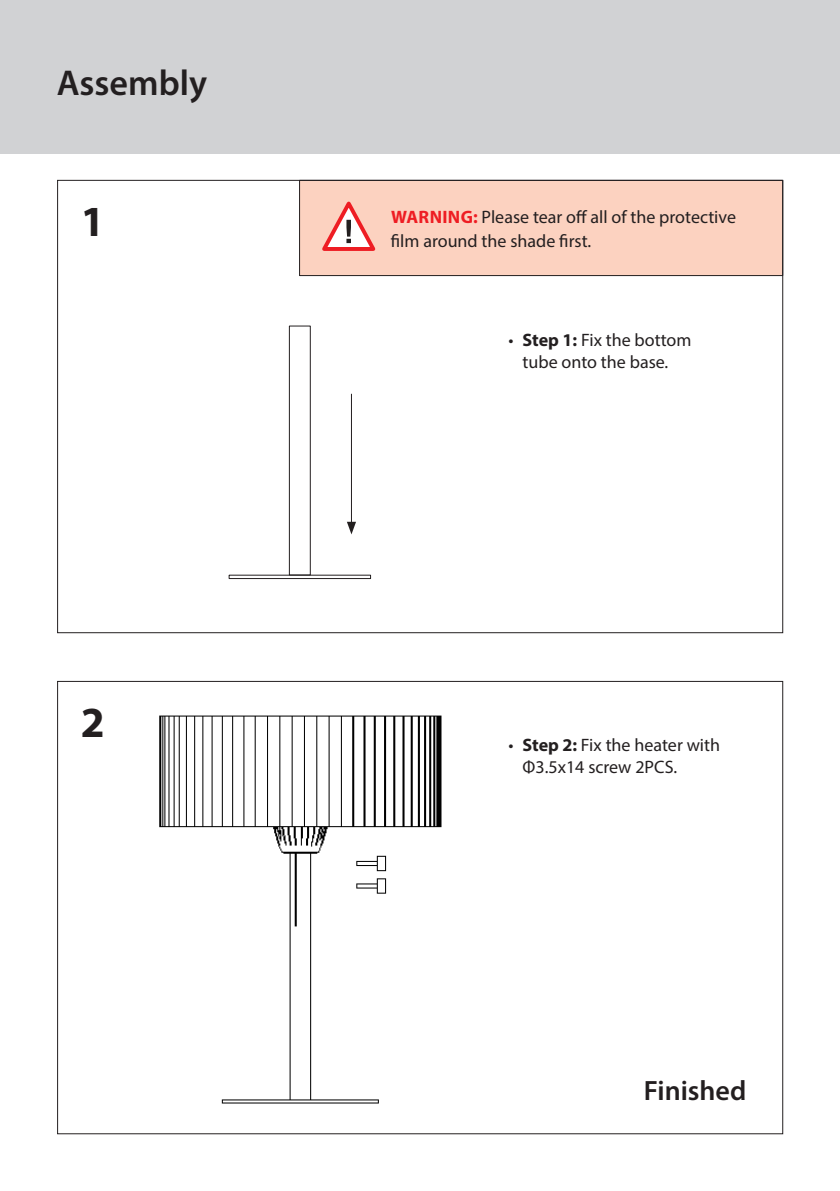
<style>
.page{position:relative;width:840px;height:1191px;background:#fff}
.page>*{position:absolute;margin:0;border:0;box-sizing:border-box;transform-origin:0 0}
.t1{font:700 43.2px "Myriad Pro";color:#231f20}
.t2{font:600 36px "Myriad Pro";color:#231f20}
.t3{font:600 28px "Myriad Pro";color:#231f20}
.t4{font:18px/22px "Myriad Pro";color:#231f20}
.s1{font-weight:700;color:#ee1d23}
.s2{font-weight:700}
</style>
<div class="page">
<div style="left:0;top:0;width:839px;height:153px;background:#d1d2d4"></div>
<div style="left:299px;top:180px;width:483px;height:95px;background:#fcd2c0"></div>
<div style="left:299px;top:180px;width:483px;height:96px;border:1px solid #231f20"></div>
<svg style="left:322px;top:201px;width:54px;height:50px"></svg>
<img style="left:159px;top:715px;width:283px;height:389px">
<div style="left:228px;top:574px;width:143px;height:5px;border:1px solid #231f20"></div>
<div style="left:289px;top:325px;width:21px;height:250px;border:1px solid #231f20"></div>
<hr style="left:351px;top:394px;width:1px;height:131px;background:#231f20">
<svg style="left:347px;top:522px;width:9px;height:12px"></svg>
<h2 class="t2" style="left:57px;top:60px;width:152px">Assembly</h2>
<h1 class="t1" style="left:81px;top:193px;width:25px">1</h1>
<h1 class="t1" style="left:81px;top:694px;width:25px">2</h1>
<p class="t4" style="left:390px;top:204px;width:346px;line-height:24px"><span class="s1">WARNING:</span> Please tear off all of the protective film around the shade first.</p>
<p class="t4" style="left:508px;top:329px;width:184px;text-align:center">• <span class="s2">Step 1:</span> Fix the bottom tube onto the base.</p>
<p class="t4" style="left:522px;top:734px;width:199px;text-indent:-14px">• <span class="s2">Step 2:</span> Fix the heater with<br>Φ3.5x14 screw 2PCS.</p>
<h3 class="t3" style="left:643px;top:1072px;width:104px">Finished</h3>
</div>
